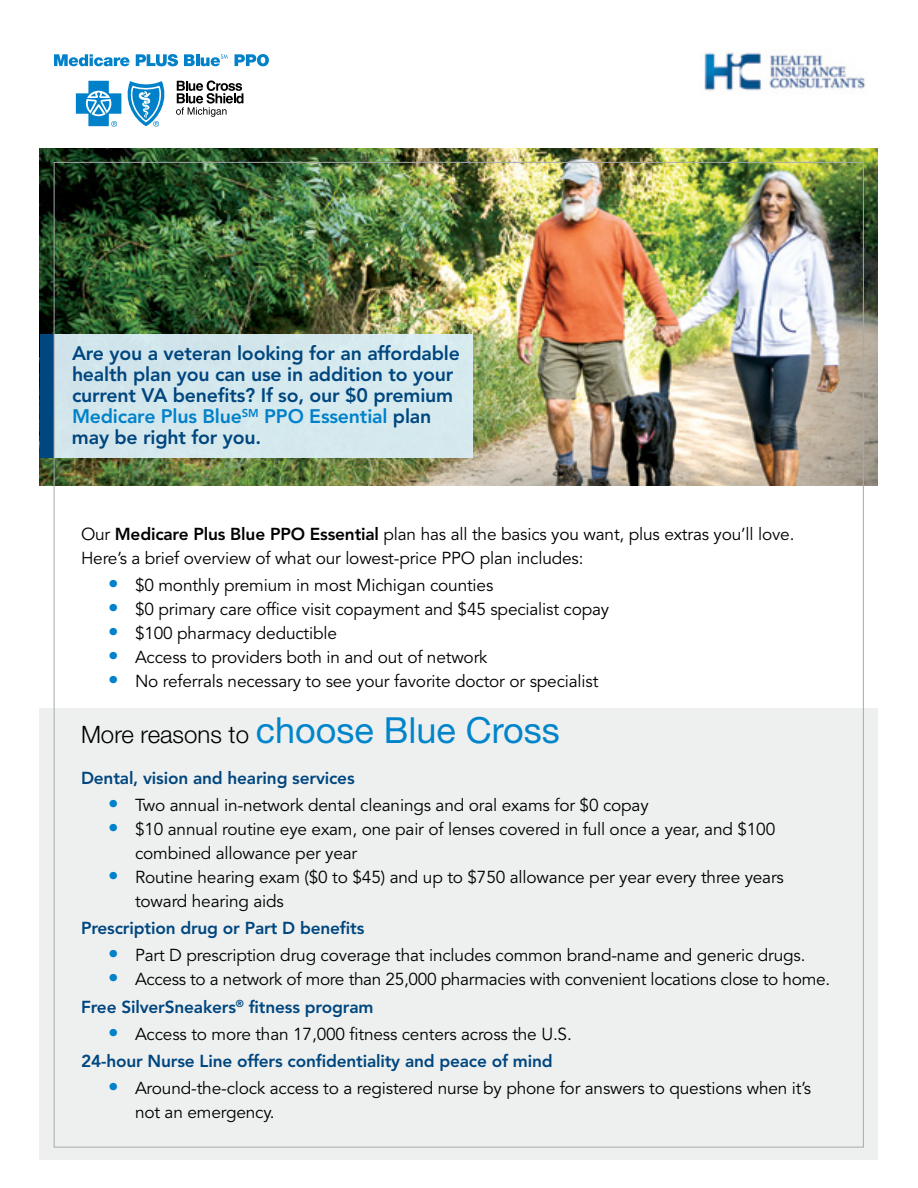
<style>
.page{position:relative;width:918px;height:1188px;background:#fff}
.page>*{position:absolute;margin:0;border:0;box-sizing:border-box;transform-origin:0 0}
.t1{font:36px "Helvetica Neue LT Std";color:#0085cb}
.t2{font:800 19.5px/21px "Avenir LT Std";letter-spacing:-.01em;color:#00467f}
.t3{font:17.25px/24px "Avenir LT Std";letter-spacing:-.01em;color:#000}
.t4{font:800 17.25px/27.3px "Avenir LT Std";letter-spacing:-.01em;color:#00467f}
.s1{color:#0081c9}
.s2{font-weight:800}
.s3{font-weight:500;font-size:21px;color:#0081c9}
.s4{font-weight:300;font-size:24px;color:#000}
.s5{font-weight:800;color:#00467f}
.s6{font-weight:400;color:#000}
</style>
<div class="page">
<img style="left:40px;top:148px;width:838px;height:338px">
<div style="left:40px;top:334px;width:432px;height:124px;background:#d4e8ed"></div>
<div style="left:40px;top:334px;width:14px;height:124px;background:#00467f"></div>
<div style="left:39px;top:708px;width:839px;height:452px;background:#eef0f0"></div>
<svg style="left:54px;top:54px;width:75px;height:12px"></svg>
<svg style="left:136px;top:54px;width:42px;height:12px"></svg>
<svg style="left:235px;top:54px;width:34px;height:12px"></svg>
<svg style="left:176px;top:80px;width:67px;height:37px"></svg>
<svg style="left:76px;top:81px;width:89px;height:46px"></svg>
<svg style="left:184px;top:54px;width:44px;height:12px"></svg>
<img style="left:704px;top:52px;width:162px;height:43px">
<p class="t2" style="left:72px;top:343px;width:389px">Are you a veteran looking for an affordable health plan you can use in addition to your current VA benefits? If so, our $0 premium <span class="s1">Medicare Plus Blue</span><sup>SM</sup> <span class="s1">PPO Essential</span> plan may be right for you.</p>
<p class="t3" style="left:81px;top:522px;width:715px">Our <span class="s2">Medicare Plus Blue PPO Essential</span> plan has all the basics you want, plus extras you’ll love.<br>Here’s a brief overview of what our lowest-price PPO plan includes:</p>
<p class="t3" style="left:108px;top:573px;width:387px"><span class="s3">•</span> $0 monthly premium in most Michigan counties</p>
<p class="t3" style="left:108px;top:597px;width:503px"><span class="s3">•</span> $0 primary care office visit copayment and $45 specialist copay</p>
<p class="t3" style="left:108px;top:621px;width:231px"><span class="s3">•</span> $100 pharmacy deductible</p>
<p class="t3" style="left:108px;top:645px;width:381px"><span class="s3">•</span> Access to providers both in and out of network</p>
<p class="t3" style="left:108px;top:669px;width:492px"><span class="s3">•</span> No referrals necessary to see your favorite doctor or specialist</p>
<h1 class="t1" style="left:81px;top:709px;width:480px"><span class="s4">More reasons to</span> choose Blue Cross</h1>
<p class="t4" style="left:81px;top:764px;width:275px">Dental, vision and hearing services</p>
<p class="t3" style="left:108px;top:794px;width:542px"><span class="s3">•</span> Two annual in-network dental cleanings and oral exams for $0 copay</p>
<p class="t3" style="left:135px;top:818px;width:642px;text-indent:-27px"><span class="s3">•</span> $10 annual routine eye exam, one pair of lenses covered in full once a year, and $100 combined allowance per year</p>
<p class="t3" style="left:135px;top:866px;width:651px;text-indent:-27px"><span class="s3">•</span> Routine hearing exam ($0 to $45) and up to $750 allowance per year every three years toward hearing aids</p>
<p class="t4" style="left:81px;top:915px;width:285px">Prescription drug or Part D benefits</p>
<p class="t3" style="left:108px;top:944px;width:699px"><span class="s3">•</span> Part D prescription drug coverage that includes common brand-name and generic drugs.</p>
<p class="t3" style="left:81px;top:966px;width:751px;line-height:27.3px;text-indent:27px"><span class="s3">•</span> Access to a network of more than 25,000 pharmacies with convenient locations close to home.<br><span class="s5">Free SilverSneakers</span><sup>®</sup> <span class="s5">fitness program</span></p>
<p class="t4" style="left:81px;top:1020px;width:492px;text-indent:27px"><span class="s3">•</span> <span class="s6">Access to more than 17,000 fitness centers across the U.S.<br></span>24-hour Nurse Line offers confidentiality and peace of mind</p>
<p class="t3" style="left:135px;top:1077px;width:678px;text-indent:-27px"><span class="s3">•</span> Around-the-clock access to a registered nurse by phone for answers to questions when it’s not an emergency.</p>
</div>
